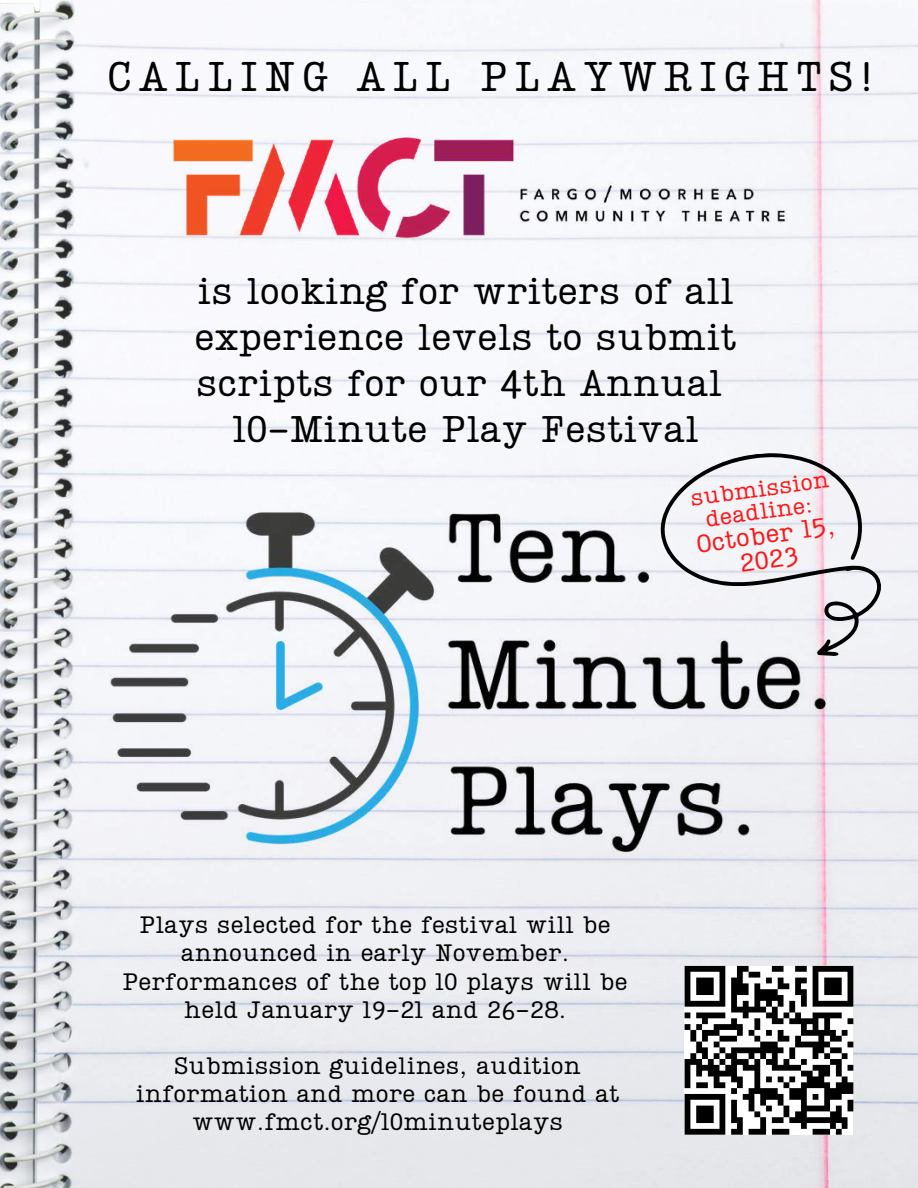
<style>
.page{position:relative;width:918px;height:1188px;background:#fff}
.page>*{position:absolute;margin:0;border:0;box-sizing:border-box;transform-origin:0 0}
.t1{font:42px "Lumios TW New";letter-spacing:.16em;color:#000}
.t2{font:37.5px/46.2px "Lumios TW New";color:#000;text-align:center}
.t3{font:25.35px/24.8px "Lumios TW New";color:#ff1616;text-align:center}
.t4{font:24px/28.2px "Lumios TW New";color:#000;text-align:center}
.t5{font:22.95px/22.5px "Lumios TW New";color:#ff1616;text-align:center}
</style>
<div class="page">
<img style="left:0;top:0;width:918px;height:1188px">
<svg style="left:685px;top:966px;width:168px;height:169px"></svg>
<img style="left:163px;top:127px;width:630px;height:118px">
<img style="left:88px;top:488px;width:764px;height:368px">
<svg style="left:653px;top:442px;width:236px;height:231px;fill:#f3f3f7"></svg>
<h1 class="t1" style="left:108px;top:47px;width:767px">CALLING ALL PLAYWRIGHTS!</h1>
<h2 class="t2" style="left:195px;top:265px;width:544px">is looking for writers of all experience levels to submit scripts for our 4th Annual<br>10-Minute Play Festival</h2>
<p class="t5" style="left:689px;top:485px;width:141px;rotate:-8deg">submission deadline:</p>
<p class="t3" style="left:695px;top:530px;width:141px;rotate:-8deg">October 15,<br>2023</p>
<p class="t4" style="left:122px;top:909px;width:507px">Plays selected for the festival will be announced in early November.<br>Performances of the top 10 plays will be held January 19-21 and 26-28.</p>
<p class="t4" style="left:136px;top:1050px;width:485px">Submission guidelines, audition information and more can be found at www.fmct.org/10minuteplays</p>
</div>
